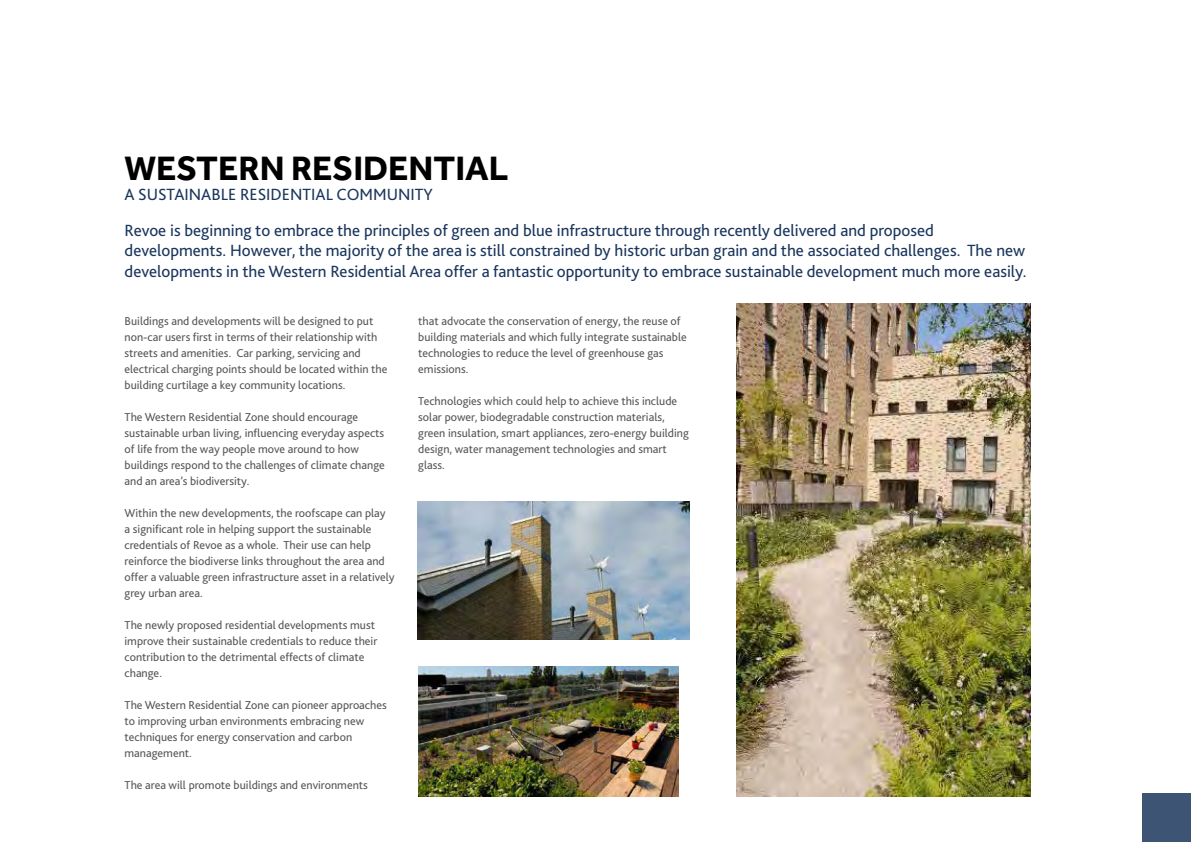
<style>
.page{position:relative;width:1191px;height:842px;background:#fff}
.page>*{position:absolute;margin:0;border:0;box-sizing:border-box;transform-origin:0 0}
.t1{font:700 35px "Effra";color:#000}
.t2{font:17px/20.4px "Bliss 2";color:#1a365d}
.t3{font:17px "Bliss 2";color:#1a365c}
.t4{font:12px/16px "Bliss 2";color:#575756}
</style>
<div class="page">
<div style="left:1142px;top:794px;width:49px;height:48px;background:#3d5475"></div>
<img style="left:737px;top:303px;width:293px;height:493px">
<img style="left:418px;top:667px;width:261px;height:129px">
<img style="left:417px;top:502px;width:272px;height:138px">
<h1 class="t1" style="left:125px;top:147px;width:385px">WESTERN RESIDENTIAL</h1>
<h2 class="t3" style="left:125px;top:183px;width:310px">A SUSTAINABLE RESIDENTIAL COMMUNITY</h2>
<p class="t2" style="left:125px;top:220px;width:903px">Revoe is beginning to embrace the principles of green and blue infrastructure through recently delivered and proposed developments. However, the majority of the area is still constrained by historic urban grain and the associated challenges. The new developments in the Western Residential Area offer a fantastic opportunity to embrace sustainable development much more easily.</p>
<p class="t4" style="left:418px;top:313px;width:270px">that advocate the conservation of energy, the reuse of building materials and which fully integrate sustainable technologies to reduce the level of greenhouse gas emissions.</p>
<p class="t4" style="left:418px;top:393px;width:272px">Technologies which could help to achieve this include solar power, biodegradable construction materials, green insulation, smart appliances, zero-energy building design, water management technologies and smart glass.</p>
<p class="t4" style="left:125px;top:313px;width:264px">Buildings and developments will be designed to put non-car users first in terms of their relationship with streets and amenities. Car parking, servicing and electrical charging points should be located within the building curtilage a key community locations.</p>
<p class="t4" style="left:125px;top:409px;width:262px">The Western Residential Zone should encourage sustainable urban living, influencing everyday aspects of life from the way people move around to how buildings respond to the challenges of climate change and an area’s biodiversity.</p>
<p class="t4" style="left:125px;top:505px;width:272px">Within the new developments, the roofscape can play<br>a significant role in helping support the sustainable credentials of Revoe as a whole. Their use can help reinforce the biodiverse links throughout the area and offer a valuable green infrastructure asset in a relatively grey urban area.</p>
<p class="t4" style="left:125px;top:617px;width:254px">The newly proposed residential developments must improve their sustainable credentials to reduce their contribution to the detrimental effects of climate change.</p>
<p class="t4" style="left:125px;top:697px;width:264px">The Western Residential Zone can pioneer approaches to improving urban environments embracing new techniques for energy conservation and carbon management.</p>
<p class="t4" style="left:125px;top:777px;width:245px">The area will promote buildings and environments</p>
</div>
